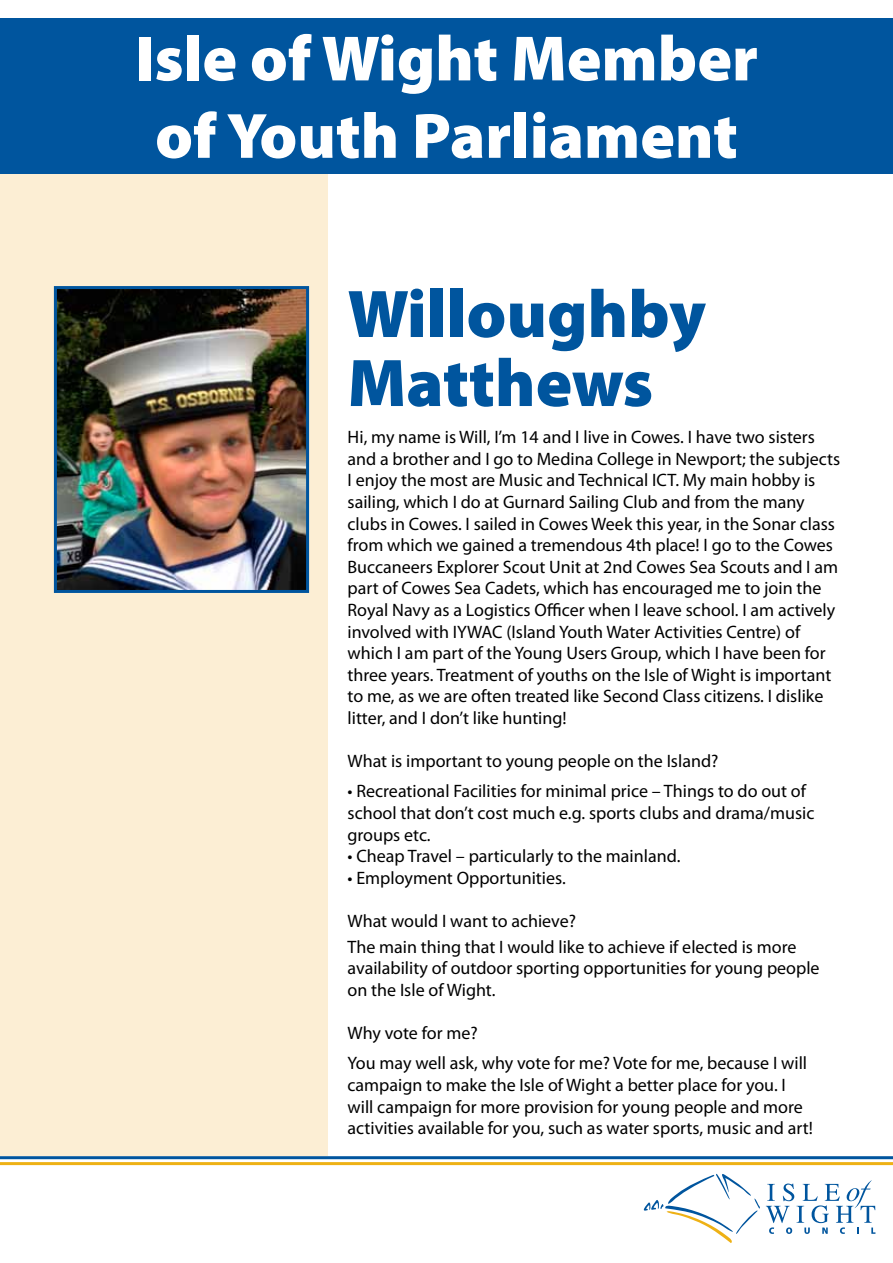
<style>
.page{position:relative;width:893px;height:1263px;background:#fff}
.page>*{position:absolute;margin:0;border:0;box-sizing:border-box;transform-origin:0 0}
.t1{font:900 67.95px/69px "Myriad Pro";color:#00559e}
.t2{font:900 64.5px/77.4px "Myriad Pro";color:#fff;text-align:center}
.t3{font:18px/21.6px "Myriad Pro";color:#000}
</style>
<div class="page">
<svg style="left:644px;top:1174px;width:116px;height:69px"></svg>
<svg style="left:766px;top:1180px;width:109px;height:54px"></svg>
<hr style="left:0;top:1156px;width:893px;height:3px;background:#00559e">
<hr style="left:0;top:1162px;width:893px;height:3px;background:#eeb115">
<div style="left:0;top:164px;width:327px;height:992px;background:#fceed4"></div>
<div style="left:0;top:18px;width:893px;height:155px;background:#00559e"></div>
<img style="left:58px;top:290px;width:247px;height:299px">
<div style="left:54px;top:286px;width:255px;height:307px;border:3px solid #00559e"></div>
<h2 class="t2" style="left:135px;top:17px;width:625px">Isle of Wight Member of Youth Parliament</h2>
<h1 class="t1" style="left:348px;top:277px;width:360px">Willoughby<br>Matthews</h1>
<p class="t3" style="left:348px;top:426px;width:494px">Hi, my name is Will, I’m 14 and I live in Cowes. I have two sisters and a brother and I go to Medina College in Newport; the subjects I enjoy the most are Music and Technical ICT. My main hobby is sailing, which I do at Gurnard Sailing Club and from the many clubs in Cowes. I sailed in Cowes Week this year, in the Sonar class from which we gained a tremendous 4th place! I go to the Cowes Buccaneers Explorer Scout Unit at 2nd Cowes Sea Scouts and I am part of Cowes Sea Cadets, which has encouraged me to join the Royal Navy as a Logistics Officer when I leave school. I am actively involved with IYWAC (Island Youth Water Activities Centre) of which I am part of the Young Users Group, which I have been for three years. Treatment of youths on the Isle of Wight is important to me, as we are often treated like Second Class citizens. I dislike litter, and I don’t like hunting!</p>
<p class="t3" style="left:348px;top:750px;width:372px">What is important to young people on the Island?</p>
<p class="t3" style="left:348px;top:780px;width:468px">• Recreational Facilities for minimal price – Things to do out of school that don’t cost much e.g. sports clubs and drama/music groups etc.</p>
<p class="t3" style="left:348px;top:845px;width:334px">• Cheap Travel – particularly to the mainland.</p>
<p class="t3" style="left:348px;top:867px;width:220px">• Employment Opportunities.</p>
<p class="t3" style="left:348px;top:908px;width:450px;line-height:25.8px">What would I want to achieve?<br>The main thing that I would like to achieve if elected is more</p>
<p class="t3" style="left:348px;top:957px;width:474px">availability of outdoor sporting opportunities for young people on the Isle of Wight.</p>
<p class="t3" style="left:348px;top:1018px;width:461px;line-height:30.2px">Why vote for me?<br>You may well ask, why vote for me? Vote for me, because I will</p>
<p class="t3" style="left:348px;top:1074px;width:467px">campaign to make the Isle of Wight a better place for you. I will campaign for more provision for young people and more activities available for you, such as water sports, music and art!</p>
</div>
